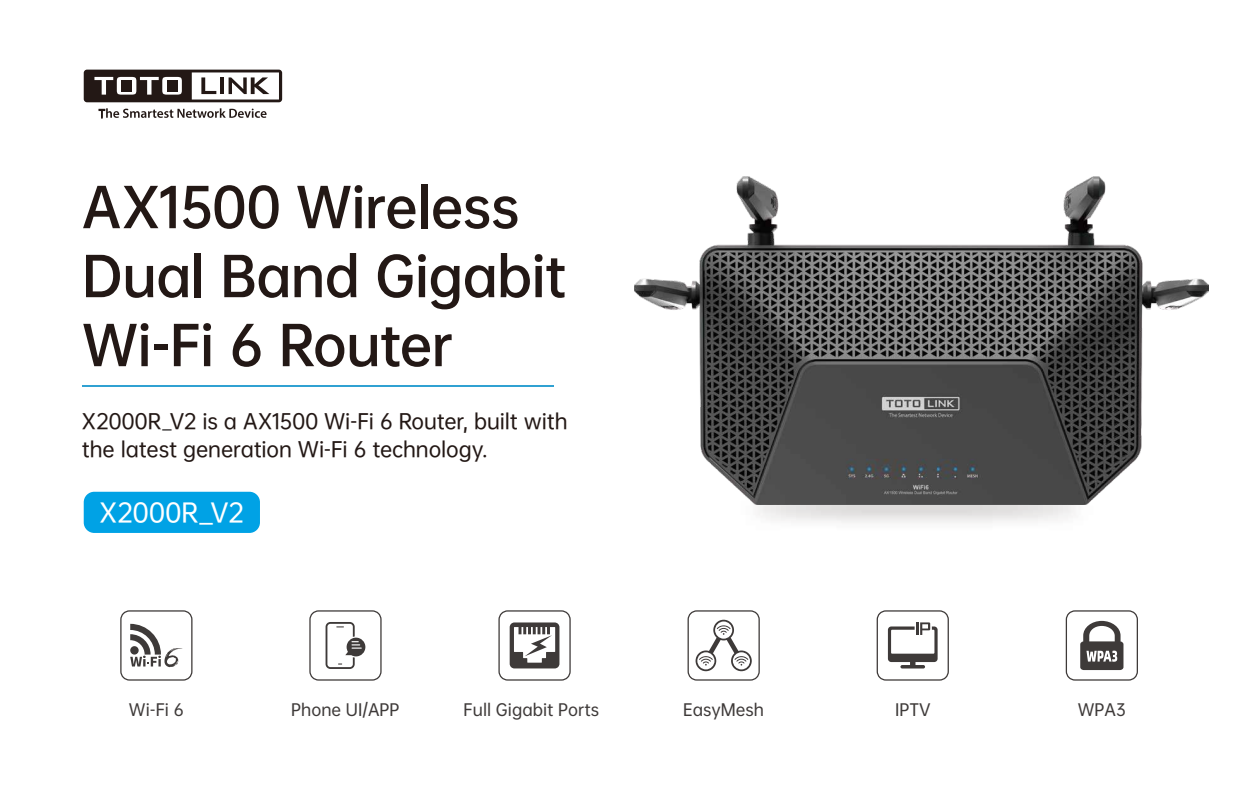
<style>
.page{position:relative;width:1260px;height:787px;background:#fff}
.page>*{position:absolute;margin:0;border:0;box-sizing:border-box;transform-origin:0 0}
.t1{font:51.89px/69px "OPPO Sans B";letter-spacing:-.02em;color:#231815}
.t2{font:25.11px "OPPO Sans M";letter-spacing:.005em;color:#fff}
.t3{font:20.12px/28.7px "OPPO Sans M";letter-spacing:-.01em;color:#231815}
.t4{font:15.92px "OPPO Sans M";color:#3e3a39}
.s1{font-family:"Source Han Sans CN";font-size:17.5px;color:#040000}
.s2{font-family:"Source Han Sans CN";font-weight:500}
</style>
<div class="page">
<svg style="left:84px;top:70px;width:198px;height:32px"></svg>
<svg style="left:99px;top:108px;width:168px;height:11px"></svg>
<div style="left:84px;top:491px;width:176px;height:41px;background:#00a2e5;border-radius:10px"></div>
<hr style="left:82px;top:384px;width:472px;height:2px;background:#30a1d2">
<img style="left:754px;top:504px;width:334px;height:19px">
<img style="left:635px;top:176px;width:574px;height:328px">
<svg style="left:309px;top:610px;width:73px;height:70px"></svg>
<svg style="left:120px;top:610px;width:73px;height:70px"></svg>
<svg style="left:498px;top:610px;width:73px;height:70px"></svg>
<svg style="left:688px;top:610px;width:72px;height:70px"></svg>
<svg style="left:1066px;top:610px;width:72px;height:70px"></svg>
<svg style="left:877px;top:610px;width:72px;height:70px"></svg>
<h1 class="t1" style="left:82px;top:168px;width:486px">AX1500 Wireless<br>Dual Band Gigabit<br>Wi-Fi 6 Router</h1>
<p class="t3" style="left:82px;top:405px;width:487px">X2000R<span class="s1">_</span>V2 is a AX1500 Wi-Fi 6 Router, built with the latest generation Wi-Fi 6 technology.</p>
<p class="t2" style="left:100px;top:492px;width:146px">X2000R<span class="s2">_</span>V2</p>
<p class="t4" style="left:129px;top:696px;width:56px">Wi-Fi 6</p>
<p class="t4" style="left:291px;top:696px;width:110px">Phone UI/APP</p>
<p class="t4" style="left:464px;top:696px;width:137px">Full Gigabit Ports</p>
<p class="t4" style="left:683px;top:696px;width:82px">EasyMesh</p>
<p class="t4" style="left:895px;top:696px;width:37px">IPTV</p>
<p class="t4" style="left:1078px;top:696px;width:50px">WPA3</p>
</div>
